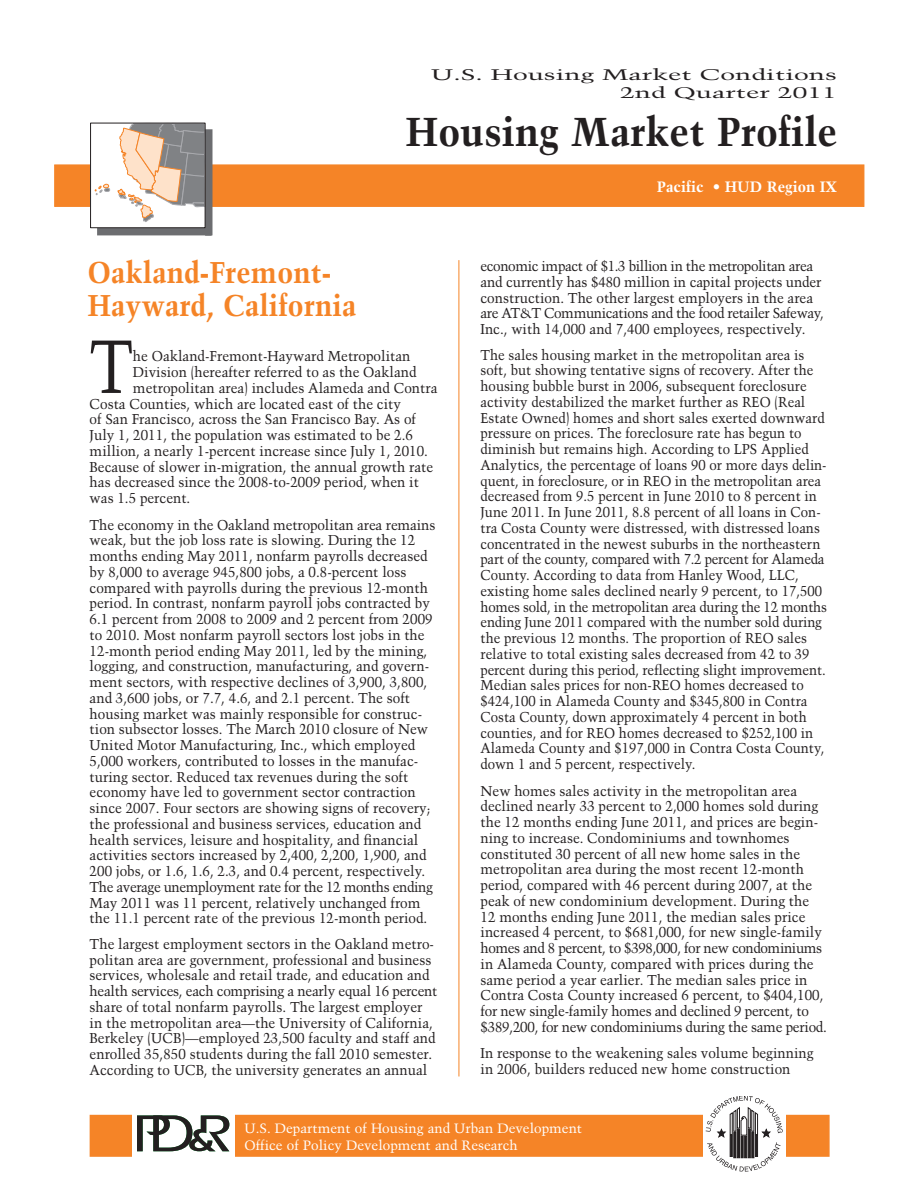
<style>
.page{position:relative;width:918px;height:1188px;background:#fff}
.page>*{position:absolute;margin:0;border:0;box-sizing:border-box;transform-origin:0 0}
.t1{font:75px "Trump Mediaeval";color:#231f20;scale:.8 1}
.t2{font:700 40.2px "Trump Mediaeval";color:#231f20}
.t3{font:700 30px/33px "Trump Mediaeval";color:#f58427;scale:.95 1}
.t4{font:15.3px "Trump Mediaeval";color:#231f20;scale:1.73 1}
.t5{font:700 15px "Trump Mediaeval";color:#fff}
.t6{font:14.25px/15.8px "Trump Mediaeval";color:#231f20;scale:.95 1}
.t7{font:14.25px/15.8px "Trump Mediaeval";color:#231f20;scale:.93 1}
.t8{font:13.5px/16.2px "Trump Mediaeval";color:#fff}
.s1{font-weight:400}
</style>
<div class="page">
<hr style="left:459px;top:260px;width:1px;height:816px;background:#f58427">
<div style="left:90px;top:1115px;width:740px;height:42px;background:#f58427;border:2px solid #f58427"></div>
<div style="left:132px;top:1099px;width:103px;height:75px;background:#fff"></div>
<div style="left:703px;top:1101px;width:82px;height:73px;background:#fff"></div>
<svg style="left:137px;top:1115px;width:92px;height:36px"></svg>
<svg style="left:706px;top:1097px;width:77px;height:75px"></svg>
<div style="left:54px;top:165px;width:810px;height:42px;background:#f58427;border:1px solid #f58427"></div>
<svg style="left:92px;top:125px;width:112px;height:97px"></svg>
<div style="left:97px;top:228px;width:115px;height:7px;background:#6c6d70"></div>
<div style="left:205px;top:129px;width:7px;height:106px;background:#6c6d70"></div>
<div style="left:90px;top:123px;width:116px;height:105px;border:1px solid #231f20"></div>
<p class="t4" style="left:431px;top:65px;width:236px">U.S. Housing Market Conditions</p>
<p class="t4" style="left:620px;top:84px;width:127px">2nd Quarter 2011</p>
<p class="t2" style="left:405px;top:107px;width:433px">Housing Market Profile</p>
<p class="t3" style="left:88px;top:255px;width:284px">Oakland-Fremont-<br>Hayward, California</p>
<p class="t1" style="left:90px;top:321px;width:56px">T</p>
<p class="t6" style="left:133px;top:348px;width:294px">he Oakland-Fremont-Hayward Metropolitan</p>
<p class="t6" style="left:133px;top:364px;width:300px">Division (hereafter referred to as the Oakland</p>
<p class="t6" style="left:133px;top:380px;width:322px">metropolitan area) includes Alameda and Contra</p>
<p class="t6" style="left:90px;top:396px;width:329px">Costa Counties, which are located east of the city</p>
<p class="t6" style="left:90px;top:411px;width:345px">of San Francisco, across the San Francisco Bay. As of</p>
<p class="t6" style="left:90px;top:427px;width:342px">July 1, 2011, the population was estimated to be 2.6</p>
<p class="t6" style="left:90px;top:443px;width:358px">million, a nearly 1-percent increase since July 1, 2010.</p>
<p class="t6" style="left:90px;top:459px;width:363px">Because of slower in-migration, the annual growth rate</p>
<p class="t6" style="left:90px;top:474px;width:348px">has decreased since the 2008-to-2009 period, when it</p>
<p class="t6" style="left:90px;top:490px;width:108px">was 1.5 percent.</p>
<p class="t6" style="left:90px;top:517px;width:366px">The economy in the Oakland metropolitan area remains weak, but the job loss rate is slowing. During the 12 months ending May 2011, nonfarm payrolls decreased by 8,000 to average 945,800 jobs, a 0.8-percent loss compared with payrolls during the previous 12-month period. In contrast, nonfarm payroll jobs contracted by 6.1 percent from 2008 to 2009 and 2 percent from 2009 to 2010. Most nonfarm payroll sectors lost jobs in the 12-month period ending May 2011, led by the mining, logging, and construction, manufacturing, and govern&shy;ment sectors, with respective declines of 3,900, 3,800, and 3,600 jobs, or 7.7, 4.6, and 2.1 percent. The soft housing market was mainly responsible for construc&shy;tion subsector losses. The March 2010 closure of New United Motor Manufacturing, Inc., which employed 5,000 workers, contributed to losses in the manufac&shy;turing sector. Reduced tax revenues during the soft economy have led to government sector contraction since 2007. Four sectors are showing signs of recovery; the professional and business services, education and health services, leisure and hospitality, and financial activities sectors increased by 2,400, 2,200, 1,900, and 200 jobs, or 1.6, 1.6, 2.3, and 0.4 percent, respectively.<br>The average unemployment rate for the 12 months ending May 2011 was 11 percent, relatively unchanged from the 11.1 percent rate of the previous 12-month period.</p>
<p class="t6" style="left:90px;top:936px;width:368px">The largest employment sectors in the Oakland metro&shy;politan area are government, professional and business services, wholesale and retail trade, and education and health services, each comprising a nearly equal 16 percent share of total nonfarm payrolls. The largest employer in the metropolitan area—the University of California, Berkeley (UCB)—employed 23,500 faculty and staff and enrolled 35,850 students during the fall 2010 semester.<br>According to UCB, the university generates an annual</p>
<p class="t5" style="left:657px;top:177px;width:182px">Pacific <span class="s1">•</span> HUD Region IX</p>
<p class="t6" style="left:481px;top:258px;width:363px">economic impact of $1.3 billion in the metropolitan area and currently has $480 million in capital projects under construction. The other largest employers in the area are AT&amp;T Communications and the food retailer Safeway, Inc., with 14,000 and 7,400 employees, respectively.</p>
<p class="t7" style="left:481px;top:347px;width:374px">The sales housing market in the metropolitan area is soft, but showing tentative signs of recovery. After the housing bubble burst in 2006, subsequent foreclosure activity destabilized the market further as REO (Real Estate Owned) homes and short sales exerted downward pressure on prices. The foreclosure rate has begun to diminish but remains high. According to LPS Applied Analytics, the percentage of loans 90 or more days delin&shy;quent, in foreclosure, or in REO in the metropolitan area decreased from 9.5 percent in June 2010 to 8 percent in June 2011. In June 2011, 8.8 percent of all loans in Con&shy;tra Costa County were distressed, with distressed loans concentrated in the newest suburbs in the northeastern part of the county, compared with 7.2 percent for Alameda County. According to data from Hanley Wood, LLC, existing home sales declined nearly 9 percent, to 17,500 homes sold, in the metropolitan area during the 12 months ending June 2011 compared with the number sold during the previous 12 months. The proportion of REO sales relative to total existing sales decreased from 42 to 39 percent during this period, reflecting slight improvement.<br>Median sales prices for non-REO homes decreased to $424,100 in Alameda County and $345,800 in Contra Costa County, down approximately 4 percent in both counties, and for REO homes decreased to $252,100 in Alameda County and $197,000 in Contra Costa County, down 1 and 5 percent, respectively.</p>
<p class="t6" style="left:481px;top:783px;width:366px">New homes sales activity in the metropolitan area declined nearly 33 percent to 2,000 homes sold during the 12 months ending June 2011, and prices are begin&shy;ning to increase. Condominiums and townhomes constituted 30 percent of all new home sales in the metropolitan area during the most recent 12-month period, compared with 46 percent during 2007, at the peak of new condominium development. During the 12 months ending June 2011, the median sales price increased 4 percent, to $681,000, for new single-family homes and 8 percent, to $398,000, for new condominiums in Alameda County, compared with prices during the same period a year earlier. The median sales price in Contra Costa County increased 6 percent, to $404,100, for new single-family homes and declined 9 percent, to $389,200, for new condominiums during the same period.</p>
<p class="t6" style="left:481px;top:1045px;width:352px">In response to the weakening sales volume beginning in 2006, builders reduced new home construction</p>
<p class="t8" style="left:244px;top:1120px;width:339px">U.S. Department of Housing and Urban Development<br>Office of Policy Development and Research</p>
</div>
